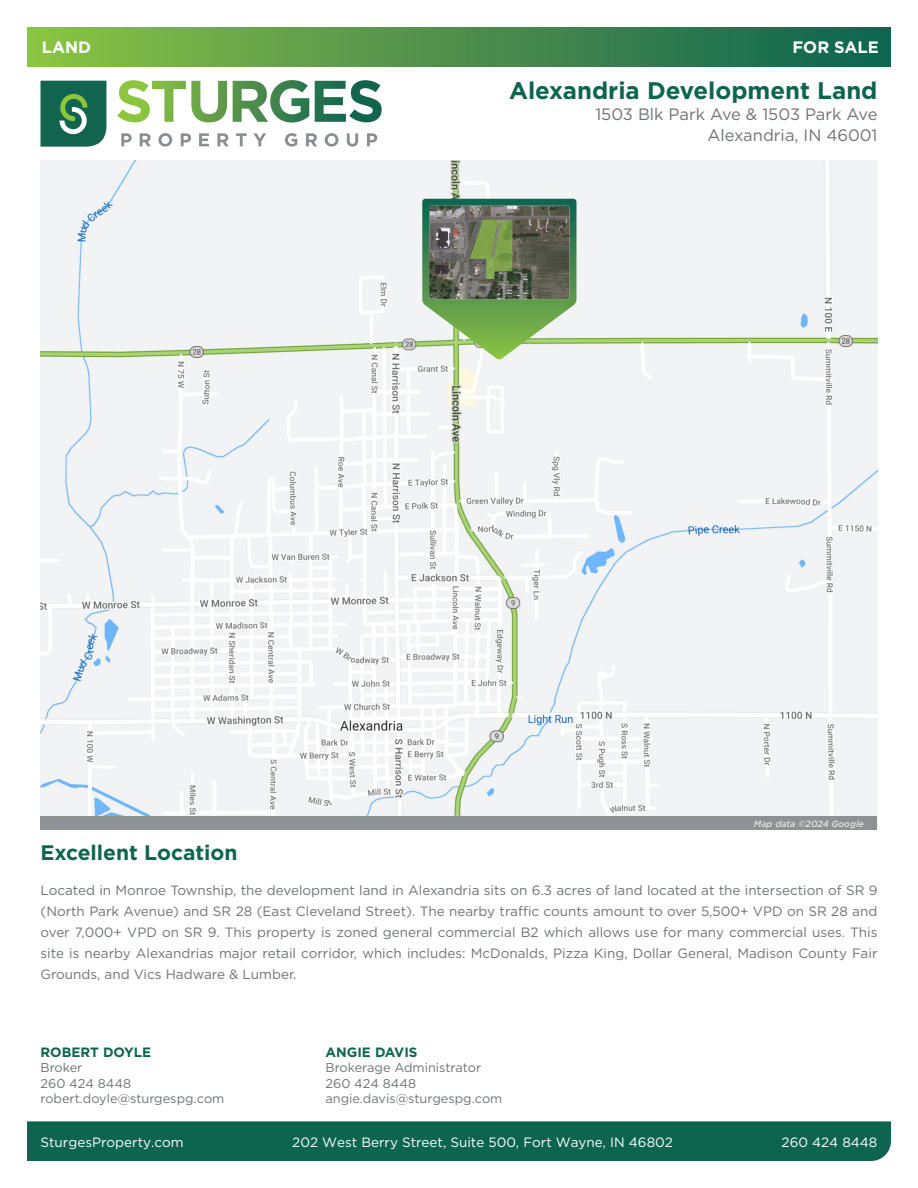
<style>
.page{position:relative;width:918px;height:1188px;background:#fff}
.page>*{position:absolute;margin:0;border:0;box-sizing:border-box;transform-origin:0 0}
.t1{font:700 24px "Gotham";color:#0d6550}
.Copy_-_Secondary_Paragraph{font:700 21px "Gotham";color:#0d6550}
.t2{font:16.5px/21px "Gotham";color:#6f7274;text-align:right}
.t3{font:700 16.5px "Gotham";color:#fff}
.Copy_-_1st_Page_Paragraph{font:13.5px/21px "Gotham";color:#6f7274;text-align:justify}
.t4{font:13.5px "Gotham";color:#fff}
.t5{font:700 13.5px "Gotham";color:#0d6550}
.t6{font:12.75px/15.3px "Gotham";color:#6f7274}
.t7{font:italic 500 9px "Gotham";color:#e0e3e4}
</style>
<div class="page">
<div style="left:27px;top:1121px;width:864px;height:40px;background:#0d6550"></div>
<svg style="left:40px;top:81px;width:66px;height:66px;background:#2e775c"></svg>
<svg style="left:121px;top:133px;width:11px;height:13px"></svg>
<svg style="left:140px;top:133px;width:11px;height:13px"></svg>
<svg style="left:158px;top:133px;width:14px;height:14px"></svg>
<svg style="left:181px;top:133px;width:10px;height:13px"></svg>
<svg style="left:199px;top:133px;width:10px;height:13px"></svg>
<svg style="left:217px;top:133px;width:12px;height:13px"></svg>
<svg style="left:236px;top:133px;width:11px;height:13px"></svg>
<svg style="left:253px;top:133px;width:13px;height:13px"></svg>
<svg style="left:285px;top:133px;width:12px;height:14px"></svg>
<svg style="left:306px;top:133px;width:11px;height:13px"></svg>
<svg style="left:325px;top:133px;width:14px;height:14px"></svg>
<svg style="left:347px;top:133px;width:11px;height:14px"></svg>
<svg style="left:367px;top:133px;width:10px;height:13px"></svg>
<svg style="left:117px;top:80px;width:265px;height:43px"></svg>
<div style="left:27px;top:27px;width:864px;height:40px;background:linear-gradient(to right,#8dc145,#0d6153)"></div>
<img style="left:40px;top:160px;width:838px;height:656px">
<div style="left:40px;top:816px;width:838px;height:14px;background:#8d9294"></div>
<svg style="left:422px;top:199px;width:154px;height:161px"></svg>
<img style="left:429px;top:206px;width:141px;height:93px">
<p class="t3" style="left:42px;top:37px;width:51px">LAND</p>
<p class="t3" style="left:793px;top:37px;width:88px">FOR SALE</p>
<h1 class="t1" style="left:509px;top:75px;width:370px">Alexandria Development Land</h1>
<p class="t2" style="left:595px;top:104px;width:284px">1503 Blk Park Ave &amp; 1503 Park Ave<br>Alexandria, IN 46001</p>
<p class="t7" style="left:754px;top:818px;width:112px">Map data ©2024 Google</p>
<p class="Copy_-_Secondary_Paragraph" style="left:40px;top:839px;width:198px">Excellent Location</p>
<p class="Copy_-_1st_Page_Paragraph" style="left:40px;top:879px;width:839px">Located in Monroe Township, the development land in Alexandria sits on 6.3 acres of land located at the intersection of SR 9 (North Park Avenue) and SR 28 (East Cleveland Street). The nearby traffic counts amount to over 5,500+ VPD on SR 28 and over 7,000+ VPD on SR 9. This property is zoned general commercial B2 which allows use for many commercial uses. This site is nearby Alexandrias major retail corridor, which includes: McDonalds, Pizza King, Dollar General, Madison County Fair Grounds, and Vics Hadware &amp; Lumber.</p>
<p class="t5" style="left:40px;top:1043px;width:112px">ROBERT DOYLE</p>
<p class="t6" style="left:40px;top:1060px;width:185px">Broker<br>260 424 8448 robert.doyle@sturgespg.com</p>
<p class="t5" style="left:326px;top:1043px;width:94px">ANGIE DAVIS</p>
<p class="t6" style="left:326px;top:1060px;width:178px">Brokerage Administrator<br>260 424 8448 angie.davis@sturgespg.com</p>
<p class="t4" style="left:40px;top:1133px;width:145px">SturgesProperty.com</p>
<p class="t4" style="left:292px;top:1133px;width:382px">202 West Berry Street, Suite 500, Fort Wayne, IN 46802</p>
<p class="t4" style="left:782px;top:1133px;width:97px">260 424 8448</p>
</div>
